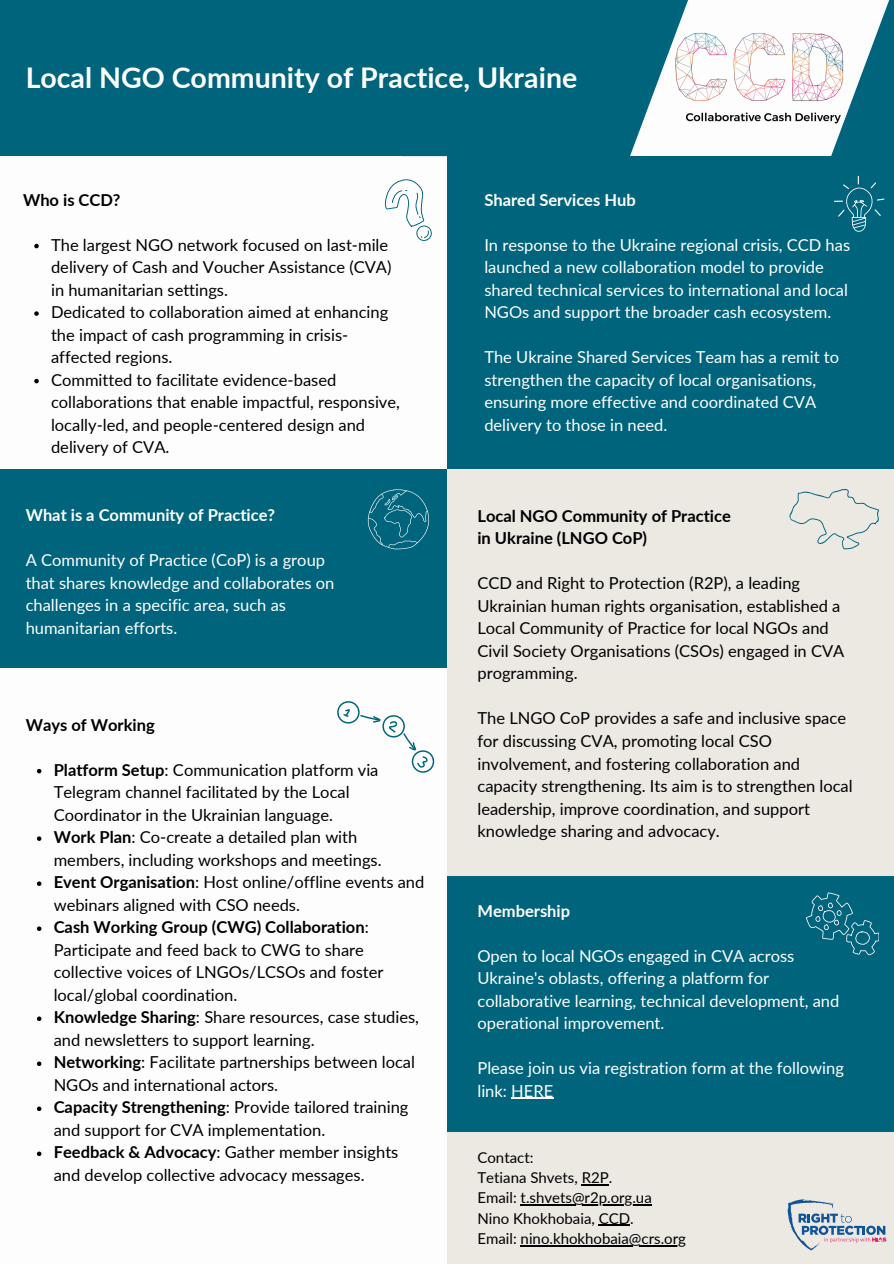
<style>
.page{position:relative;width:894px;height:1264px;background:#fff}
.page>*{position:absolute;margin:0;border:0;box-sizing:border-box;transform-origin:0 0}
.t1{font:700 28.5px "Lato";color:#fdfdfd}
.t2{font:16.5px/22.5px "Lato";color:#000}
.t3{font:16.5px/22.5px "Lato";color:#fff}
.t4{font:700 16.5px/22.5px "Lato";color:#000}
.t5{font:700 16.5px "Lato";color:#fff}
.t6{font:15px "Lato";color:#000}
.s1{font-weight:700}
</style>
<div class="page">
<div style="left:0;top:0;width:625px;height:156px;background:#00647d"></div>
<svg style="left:625px;top:0;width:268px;height:156px"></svg>
<img style="left:671px;top:27px;width:176px;height:101px">
<div style="left:0;top:469px;width:454px;height:199px;background:#00647d"></div>
<div style="left:446px;top:156px;width:447px;height:313px;background:#00647d"></div>
<svg style="left:834px;top:176px;width:50px;height:56px"></svg>
<svg style="left:367px;top:489px;width:63px;height:60px"></svg>
<svg style="left:384px;top:179px;width:47px;height:62px"></svg>
<div style="left:446px;top:469px;width:447px;height:407px;background:#ece8e2"></div>
<svg style="left:789px;top:489px;width:90px;height:60px"></svg>
<svg style="left:37px;top:769px;width:4px;height:4px"></svg>
<svg style="left:37px;top:836px;width:4px;height:5px"></svg>
<svg style="left:37px;top:881px;width:4px;height:5px"></svg>
<svg style="left:37px;top:926px;width:4px;height:5px"></svg>
<svg style="left:37px;top:1016px;width:4px;height:5px"></svg>
<svg style="left:37px;top:1061px;width:4px;height:5px"></svg>
<svg style="left:37px;top:1106px;width:4px;height:5px"></svg>
<svg style="left:37px;top:1151px;width:4px;height:5px"></svg>
<div style="left:446px;top:876px;width:447px;height:255px;background:#00647d"></div>
<svg style="left:806px;top:892px;width:72px;height:63px"></svg>
<svg style="left:337px;top:701px;width:98px;height:72px"></svg>
<div style="left:446px;top:1131px;width:447px;height:132px;background:#ece8e2"></div>
<svg style="left:787px;top:1199px;width:99px;height:51px"></svg>
<svg style="left:34px;top:244px;width:5px;height:4px"></svg>
<svg style="left:34px;top:311px;width:5px;height:5px"></svg>
<svg style="left:34px;top:379px;width:5px;height:4px"></svg>
<hr style="left:511px;top:1097px;width:42px;height:1px;background:#fff">
<svg style="left:581px;top:1184px;width:27px;height:1px"></svg>
<hr style="left:520px;top:1204px;width:131px;height:1px;background:#000">
<hr style="left:598px;top:1224px;width:32px;height:1px;background:#000">
<hr style="left:520px;top:1244px;width:165px;height:2px;background:#000">
<p class="t1" style="left:26px;top:59px;width:553px">Local NGO Community of Practice, Ukraine</p>
<p class="t4" style="left:23px;top:188px;width:99px">Who is CCD?</p>
<h2 class="t2" style="left:51px;top:233px;width:342px">The largest NGO network focused on last-mile delivery of Cash and Voucher Assistance (CVA) in humanitarian settings.</h2>
<p class="t2" style="left:51px;top:300px;width:338px">Dedicated to collaboration aimed at enhancing the impact of cash programming in crisis&shy;affected regions.</p>
<p class="t2" style="left:51px;top:368px;width:350px">Committed to facilitate evidence-based collaborations that enable impactful, responsive, locally-led, and people-centered design and delivery of CVA.</p>
<p class="t5" style="left:26px;top:504px;width:251px">What is a Community of Practice?</p>
<p class="t3" style="left:26px;top:548px;width:310px">A Community of Practice (CoP) is a group that shares knowledge and collaborates on challenges in a specific area, such as humanitarian efforts.</p>
<p class="t4" style="left:26px;top:713px;width:130px">Ways of Working</p>
<p class="t2" style="left:54px;top:758px;width:326px"><span class="s1">Platform Setup</span>: Communication platform via<br>Telegram channel facilitated by the Local<br>Coordinator in the Ukrainian language.</p>
<p class="t2" style="left:54px;top:825px;width:329px"><span class="s1">Work Plan</span>: Co-create a detailed plan with members, including workshops and meetings.</p>
<h2 class="t2" style="left:54px;top:870px;width:372px"><span class="s1">Event Organisation</span>: Host online/offline events and webinars aligned with CSO needs.</h2>
<p class="t2" style="left:54px;top:915px;width:331px"><span class="s1">Cash Working Group (CWG) Collaboration</span>:<br>Participate and feed back to CWG to share collective voices of LNGOs/LCSOs and foster local/global coordination.</p>
<p class="t2" style="left:54px;top:1005px;width:366px"><span class="s1">Knowledge Sharing</span>: Share resources, case studies, and newsletters to support learning.</p>
<p class="t2" style="left:54px;top:1050px;width:362px"><span class="s1">Networking</span>: Facilitate partnerships between local<br>NGOs and international actors.</p>
<h2 class="t2" style="left:54px;top:1095px;width:356px"><span class="s1">Capacity Strengthening</span>: Provide tailored training and support for CVA implementation.</h2>
<p class="t2" style="left:54px;top:1140px;width:346px"><span class="s1">Feedback &amp; Advocacy</span>: Gather member insights and develop collective advocacy messages.</p>
<h2 class="t5" style="left:484px;top:189px;width:153px">Shared Services Hub</h2>
<p class="t3" style="left:484px;top:233px;width:367px">In response to the Ukraine regional crisis, CCD has launched a new collaboration model to provide shared technical services to international and local NGOs and support the broader cash ecosystem.</p>
<p class="t3" style="left:484px;top:345px;width:356px">The Ukraine Shared Services Team has a remit to strengthen the capacity of local organisations, ensuring more effective and coordinated CVA delivery to those in need.</p>
<p class="t4" style="left:477px;top:504px;width:255px">Local NGO Community of Practice in Ukraine (LNGO CoP)</p>
<p class="t2" style="left:477px;top:572px;width:368px">CCD and Right to Protection (R2P), a leading Ukrainian human rights organisation, established a Local Community of Practice for local NGOs and Civil Society Organisations (CSOs) engaged in CVA programming.</p>
<h2 class="t2" style="left:477px;top:707px;width:376px">The LNGO CoP provides a safe and inclusive space for discussing CVA, promoting local CSO involvement, and fostering collaboration and capacity strengthening. Its aim is to strengthen local leadership, improve coordination, and support knowledge sharing and advocacy.</h2>
<p class="t5" style="left:477px;top:900px;width:94px">Membership</p>
<p class="t3" style="left:477px;top:944px;width:363px">Open to local NGOs engaged in CVA across Ukraine's oblasts, offering a platform for collaborative learning, technical development, and operational improvement.</p>
<p class="t3" style="left:477px;top:1056px;width:368px">Please join us via registration form at the following link: HERE</p>
<p class="t6" style="left:477px;top:1147px;width:57px">Contact:</p>
<p class="t6" style="left:477px;top:1168px;width:136px">Tetiana Shvets, R2P.</p>
<p class="t6" style="left:477px;top:1188px;width:176px">Email: t.shvets@r2p.org.ua</p>
<h2 class="t6" style="left:477px;top:1208px;width:158px">Nino Khokhobaia, CCD.</h2>
<p class="t6" style="left:477px;top:1228px;width:210px">Email: nino.khokhobaia@crs.org</p>
</div>
